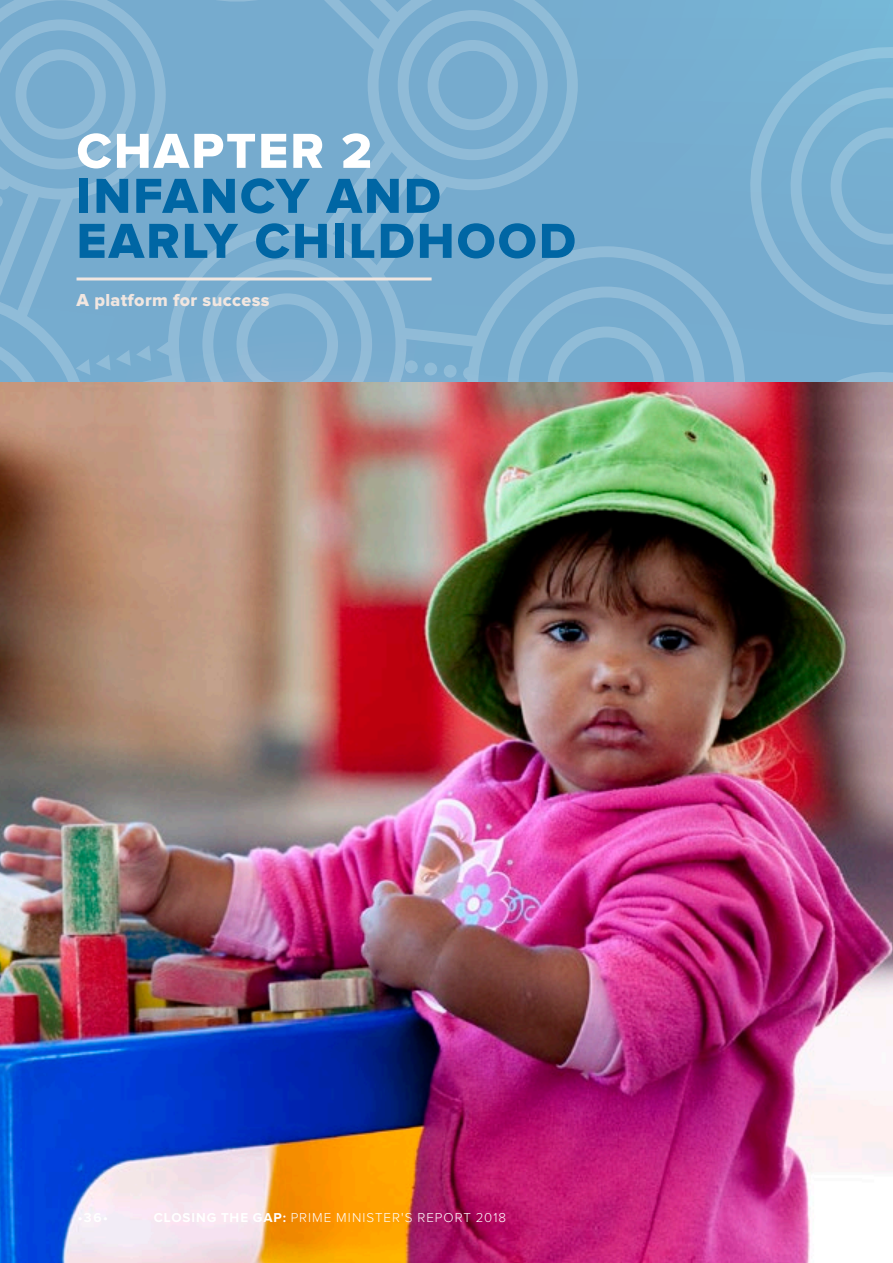
<style>
.page{position:relative;width:893px;height:1263px;background:#fff}
.page>*{position:absolute;margin:0;border:0;box-sizing:border-box;transform-origin:0 0}
.H2_2018{font:51px/45px "Proxima Nova Extrabld";letter-spacing:.04em;color:#0066a4}
.H3_Intro_-_2018{font:18px "Proxima Nova Extrabld";letter-spacing:.02em;color:#f1e6e0}
.t1{font:300 13.35px "Proxima Nova";letter-spacing:.075em;color:#fff}
.s1{color:#fff}
.s2{font-weight:700}
</style>
<div class="page">
<svg style="left:0;top:0;width:893px;height:383px;background:#7baecf"></svg>
<img style="left:0;top:383px;width:893px;height:880px">
<hr style="left:77px;top:277px;width:355px;height:3px;background:#f1e6e0">
<h2 class="H2_2018" style="left:77px;top:131px;width:501px"><span class="s1">CHAPTER 2<br></span>INFANCY AND<br>EARLY CHILDHOOD</h2>
<p class="H3_Intro_-_2018" style="left:77px;top:292px;width:194px">A platform for success</p>
<p class="t1" style="left:154px;top:1211px;width:354px"><span class="s2">CLOSING THE GAP:</span> PRIME MINISTER'S REPORT 2018</p>
</div>
